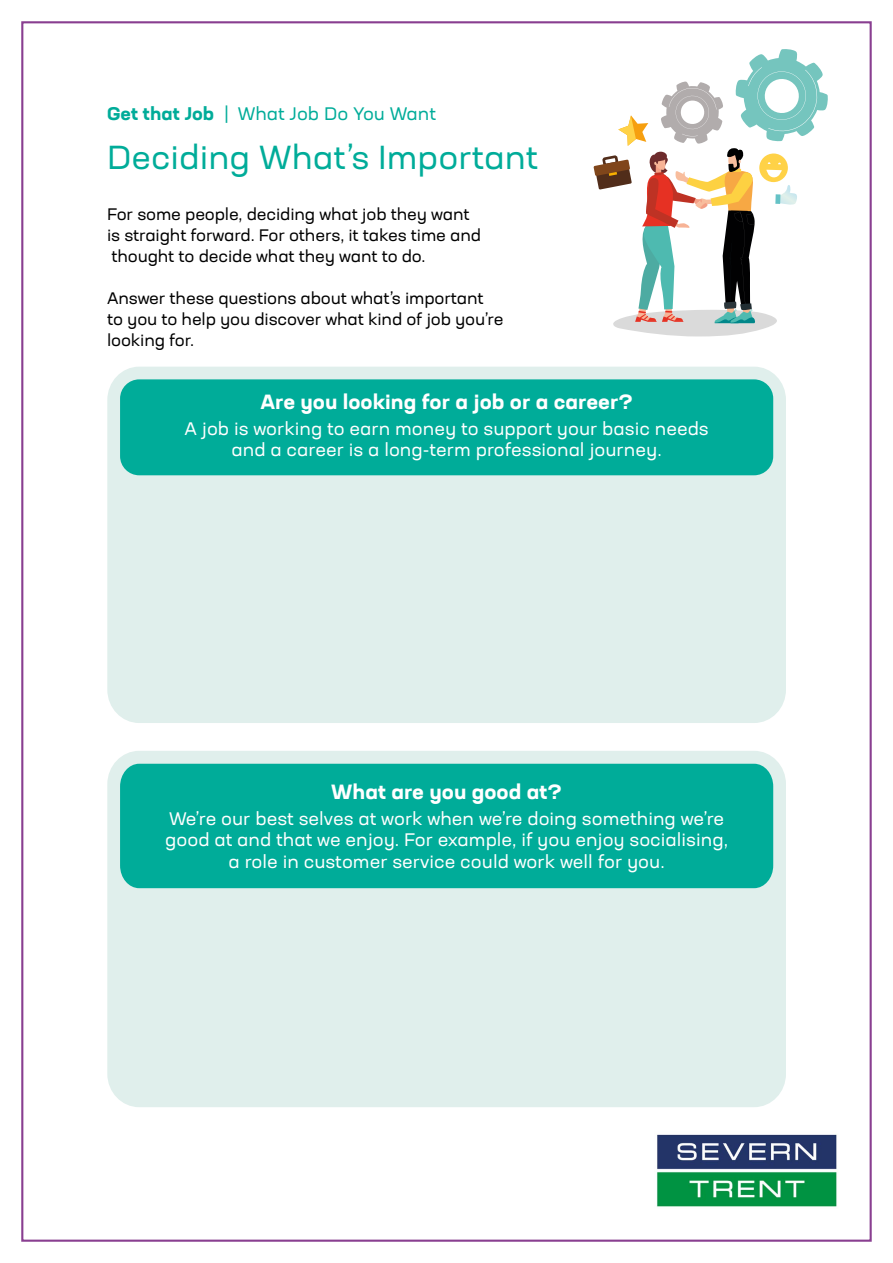
<style>
.page{position:relative;width:893px;height:1263px;background:#fff}
.page>*{position:absolute;margin:0;border:0;box-sizing:border-box;transform-origin:0 0}
.t1{font:expanded 33px "Neusa Next Std";color:#00ac99}
.t2{font:700 expanded 20.25px "Neusa Next Std";color:#fff}
.t3{font:expanded 18px/21.6px "Neusa Next Std";color:#fff;text-align:center}
.t4{font:expanded 18px "Neusa Next Std";color:#00ac99}
.t5{font:expanded 16.5px/21px "Neusa Next Std";letter-spacing:-.01em;color:#000}
.s1{font-weight:700}
</style>
<div class="page">
<div style="left:21px;top:21px;width:851px;height:1221px;background:#fff;border:2px solid #83348b"></div>
<img style="left:656px;top:1134px;width:181px;height:73px">
<div style="left:107px;top:367px;width:679px;height:356px;background:#e0efec;border-radius:33px"></div>
<div style="left:107px;top:751px;width:679px;height:356px;background:#e0efec;border-radius:33px"></div>
<div style="left:120px;top:379px;width:653px;height:96px;background:#00ac99;border-radius:19px"></div>
<div style="left:120px;top:764px;width:653px;height:124px;background:#00ac99"></div>
<svg style="left:593px;top:49px;width:235px;height:287px"></svg>
<p class="t4" style="left:107px;top:102px;width:330px"><span class="s1">Get that Job</span> | What Job Do You Want</p>
<p class="t1" style="left:107px;top:137px;width:433px">Deciding What’s Important</p>
<p class="t5" style="left:107px;top:203px;width:375px">For some people, deciding what job they want is straight forward. For others, it takes time and thought to decide what they want to do.</p>
<p class="t5" style="left:107px;top:287px;width:398px">Answer these questions about what’s important to you to help you discover what kind of job you’re looking for.</p>
<p class="t2" style="left:260px;top:388px;width:374px">Are you looking for a job or a career?</p>
<p class="t3" style="left:184px;top:417px;width:526px">A job is working to earn money to support your basic needs and a career is a long-term professional journey.</p>
<p class="t2" style="left:331px;top:778px;width:232px">What are you good at?</p>
<p class="t3" style="left:165px;top:807px;width:564px">We’re our best selves at work when we’re doing something we’re good at and that we enjoy. For example, if you enjoy socialising, a role in customer service could work well for you.</p>
</div>
